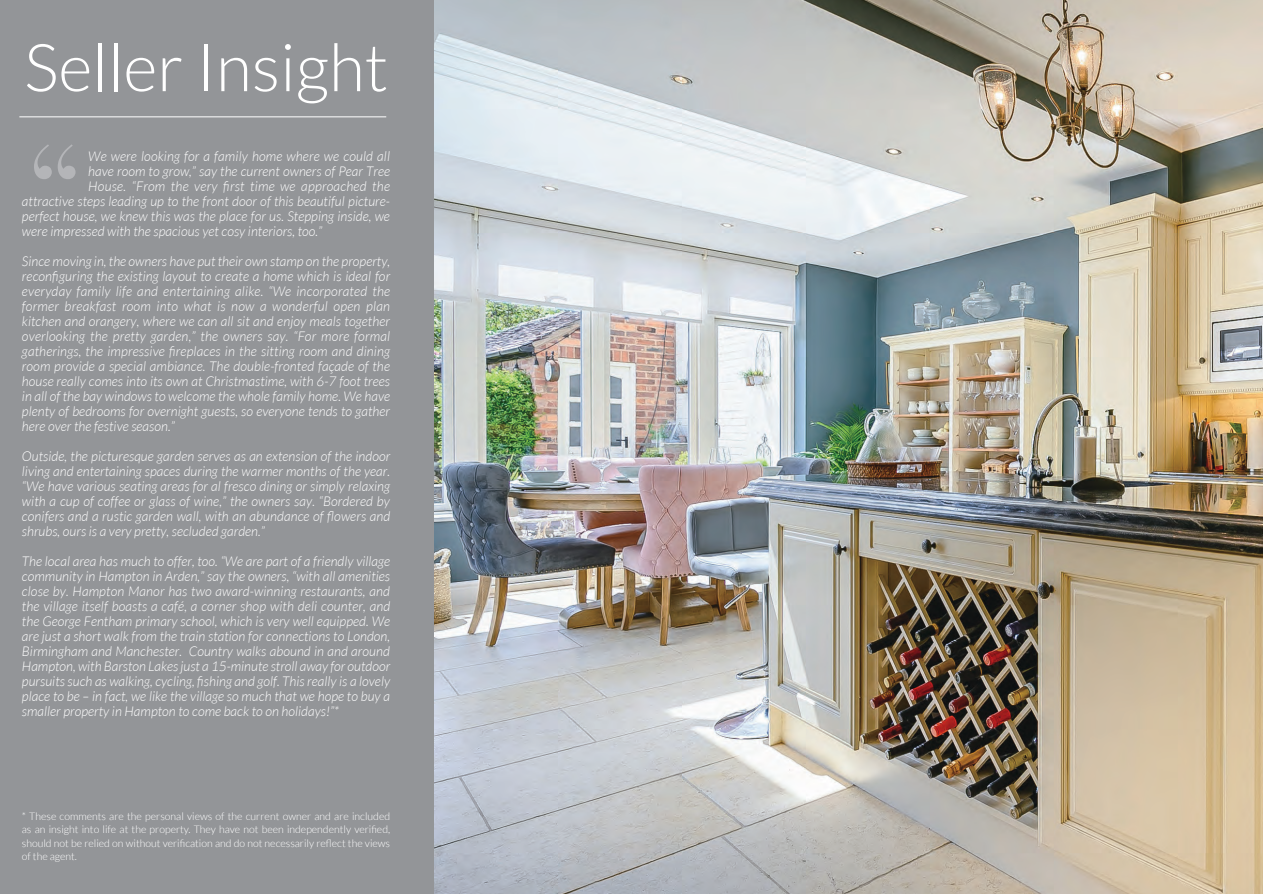
<style>
.page{position:relative;width:1263px;height:894px;background:#fff}
.page>*{position:absolute;margin:0;border:0;box-sizing:border-box;transform-origin:0 0}
.t1{font:300 66px "Lato";color:#fff}
.t2{font:italic 300 13.5px/15px "Lato";color:#fff;text-align:justify}
.t3{font:300 10.5px/13.5px "Lato";color:#fff;text-align:justify}
</style>
<div class="page">
<div style="left:0;top:0;width:434px;height:894px;background:#939598"></div>
<hr style="left:19px;top:116px;width:367px;height:1px;background:#fff">
<svg style="left:34px;top:144px;width:42px;height:35px"></svg>
<img style="left:434px;top:0;width:829px;height:894px">
<p class="t1" style="left:24px;top:32px;width:366px">Seller Insight</p>
<p class="t2" style="left:88px;top:149px;width:303px">We were looking for a family home where we could all</p>
<p class="t2" style="left:88px;top:164px;width:303px">have room to grow,” say the current owners of Pear Tree</p>
<p class="t2" style="left:88px;top:179px;width:303px">House. “From the very first time we approached the</p>
<p class="t2" style="left:22px;top:194px;width:370px">attractive steps leading up to the front door of this beautiful picture-</p>
<p class="t2" style="left:22px;top:209px;width:370px">perfect house, we knew this was the place for us. Stepping inside, we</p>
<p class="t2" style="left:22px;top:224px;width:302px">were impressed with the spacious yet cosy interiors, too.”</p>
<p class="t2" style="left:22px;top:254px;width:370px">Since moving in, the owners have put their own stamp on the property, reconfiguring the existing layout to create a home which is ideal for everyday family life and entertaining alike. “We incorporated the former breakfast room into what is now a wonderful open plan kitchen and orangery, where we can all sit and enjoy meals together overlooking the pretty garden,” the owners say. “For more formal gatherings, the impressive fireplaces in the sitting room and dining room provide a special ambiance. The double-fronted façade of the house really comes into its own at Christmastime, with 6-7 foot trees in all of the bay windows to welcome the whole family home. We have plenty of bedrooms for overnight guests, so everyone tends to gather here over the festive season.”</p>
<p class="t2" style="left:22px;top:449px;width:370px">Outside, the picturesque garden serves as an extension of the indoor living and entertaining spaces during the warmer months of the year. “We have various seating areas for al fresco dining or simply relaxing with a cup of coffee or glass of wine,” the owners say. “Bordered by conifers and a rustic garden wall, with an abundance of flowers and shrubs, ours is a very pretty, secluded garden.”</p>
<p class="t2" style="left:22px;top:554px;width:370px">The local area has much to offer, too. “We are part of a friendly village community in Hampton in Arden,” say the owners, “with all amenities close by. Hampton Manor has two award-winning restaurants, and the village itself boasts a café, a corner shop with deli counter, and the George Fentham primary school, which is very well equipped. We are just a short walk from the train station for connections to London, Birmingham and Manchester. Country walks abound in and around Hampton, with Barston Lakes just a 15-minute stroll away for outdoor pursuits such as walking, cycling, fishing and golf. This really is a lovely place to be – in fact, we like the village so much that we hope to buy a smaller property in Hampton to come back to on holidays!”*</p>
<p class="t3" style="left:22px;top:809px;width:370px">* These comments are the personal views of the current owner and are included as an insight into life at the property. They have not been independently verified, should not be relied on without verification and do not necessarily reflect the views of the agent.</p>
</div>
